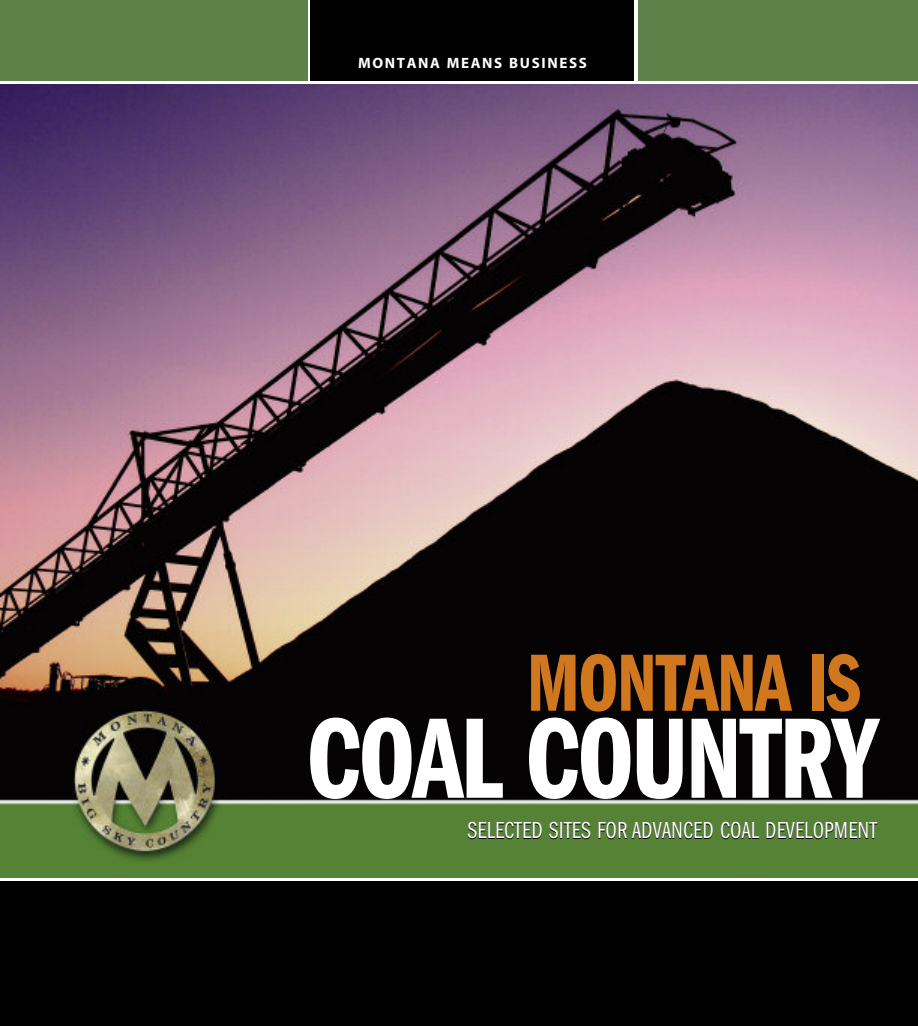
<style>
.page{position:relative;width:918px;height:1026px;background:#fff}
.page>*{position:absolute;margin:0;border:0;box-sizing:border-box;transform-origin:0 0}
.t1{font:118.5px "Franklin Gothic Demi Cmpr";letter-spacing:-.02em;color:#fff}
.t2{font:84px "Franklin Gothic Demi Cmpr";letter-spacing:-.015em;color:#d1771d}
.t3{font:24px "Franklin Gothic Book Cmpr";letter-spacing:.01em;color:#fff}
.t4{font:700 15px "Myriad Pro";letter-spacing:.11em;color:#fff}
</style>
<div class="page">
<div style="left:310px;top:0;width:324px;height:81px;background:#000"></div>
<div style="left:638px;top:0;width:280px;height:81px;background:#5e814a"></div>
<div style="left:0;top:0;width:307px;height:81px;background:#5e814a"></div>
<div style="left:0;top:881px;width:918px;height:145px;background:#000"></div>
<img style="left:0;top:85px;width:918px;height:792px">
<p class="t4" style="left:358px;top:58px;width:230px">MONTANA MEANS BUSINESS</p>
<h2 class="t2" style="left:527px;top:655px;width:336px">MONTANA IS</h2>
<h1 class="t1" style="left:307px;top:719px;width:575px">COAL COUNTRY</h1>
<p class="t3" style="left:468px;top:822px;width:411px">SELECTED SITES FOR ADVANCED COAL DEVELOPMENT</p>
</div>
